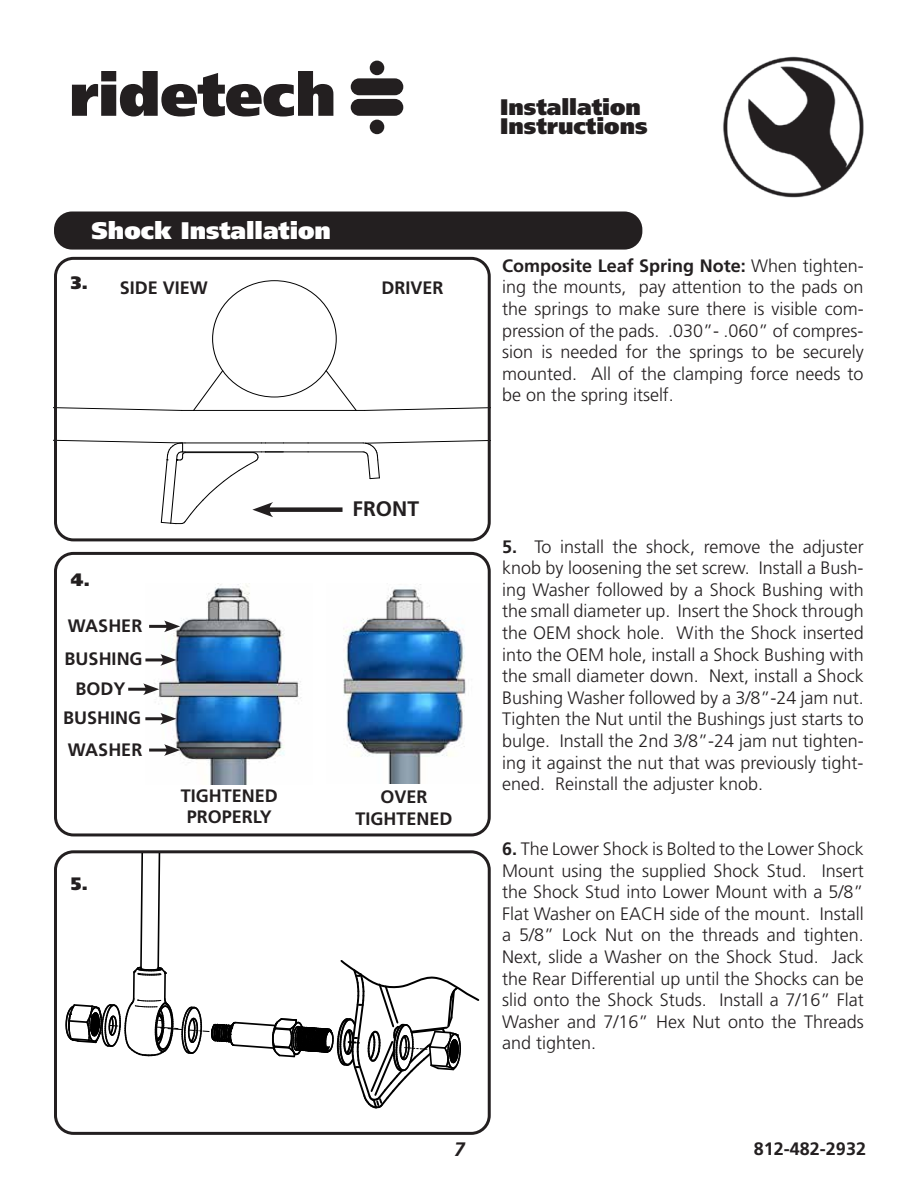
<style>
.page{position:relative;width:918px;height:1188px;background:#fff}
.page>*{position:absolute;margin:0;border:0;box-sizing:border-box;transform-origin:0 0}
.t1{font:900 24px "Frutiger LT Pro";color:#fff}
.t2{font:900 22.5px/19.5px "Frutiger LT Pro";color:#231f20}
.t3{font:700 21px "Frutiger LT Pro";color:#231f20}
.t4{font:italic 700 19.5px "Frutiger LT Pro";color:#231f20}
.t5{font:300 18px/21.6px "Frutiger LT Pro";color:#231f20;text-align:justify}
.t6{font:700 18px/21.6px "Frutiger LT Pro";color:#231f20;text-align:center}
.t7{font:900 18px "Frutiger LT Pro";color:#231f20}
.s1{font-weight:700}
</style>
<div class="page">
<img style="left:723px;top:56px;width:141px;height:142px">
<svg style="left:72px;top:71px;width:261px;height:46px"></svg>
<div style="left:351px;top:78px;width:52px;height:17px;background:#231f20;border-radius:8px"></div>
<div style="left:351px;top:99px;width:52px;height:17px;background:#231f20;border-radius:8px"></div>
<div style="left:370px;top:61px;width:14px;height:14px;background:#231f20;border-radius:50%"></div>
<div style="left:370px;top:120px;width:14px;height:14px;background:#231f20;border-radius:50%"></div>
<hr style="left:308px;top:451px;width:55px;height:1px;background:#000">
<hr style="left:308px;top:443px;width:55px;height:1px;background:#000">
<svg style="left:363px;top:440px;width:124px;height:40px"></svg>
<hr style="left:182px;top:410px;width:183px;height:1px;background:#000">
<svg style="left:364px;top:407px;width:123px;height:4px"></svg>
<svg style="left:58px;top:407px;width:125px;height:4px"></svg>
<svg style="left:325px;top:370px;width:32px;height:41px"></svg>
<svg style="left:192px;top:370px;width:32px;height:41px"></svg>
<div style="left:54px;top:552px;width:437px;height:284px;border:3px solid #231f20;border-radius:18px"></div>
<div style="left:54px;top:212px;width:588px;height:38px;background:#231f20;border-radius:18px"></div>
<div style="left:54px;top:257px;width:437px;height:284px;border:3px solid #231f20;border-radius:18px"></div>
<div style="left:265px;top:507px;width:78px;height:5px;background:#231f20"></div>
<svg style="left:54px;top:436px;width:254px;height:88px"></svg>
<div style="left:54px;top:850px;width:437px;height:285px;border:3px solid #231f20;border-radius:18px"></div>
<img style="left:343px;top:584px;width:123px;height:199px">
<img style="left:146px;top:584px;width:155px;height:200px">
<hr style="left:145px;top:658px;width:21px;height:3px;background:#231f20">
<svg style="left:160px;top:654px;width:16px;height:12px"></svg>
<hr style="left:145px;top:717px;width:21px;height:3px;background:#231f20">
<svg style="left:160px;top:713px;width:16px;height:12px"></svg>
<hr style="left:128px;top:688px;width:21px;height:3px;background:#231f20">
<svg style="left:143px;top:683px;width:16px;height:12px"></svg>
<hr style="left:149px;top:749px;width:21px;height:3px;background:#231f20">
<svg style="left:164px;top:744px;width:16px;height:12px"></svg>
<hr style="left:149px;top:625px;width:21px;height:3px;background:#231f20">
<svg style="left:164px;top:621px;width:16px;height:11px"></svg>
<svg style="left:65px;top:854px;width:414px;height:254px"></svg>
<h1 class="t1" style="left:92px;top:215px;width:241px">Shock Installation</h1>
<p class="t7" style="left:71px;top:271px;width:19px">3.</p>
<p class="t6" style="left:120px;top:277px;width:90px">SIDE VIEW</p>
<p class="t6" style="left:381px;top:277px;width:64px">DRIVER</p>
<p class="t7" style="left:71px;top:569px;width:21px">4.</p>
<p class="t3" style="left:353px;top:497px;width:68px">FRONT</p>
<p class="t6" style="left:68px;top:615px;width:76px">WASHER</p>
<p class="t6" style="left:65px;top:648px;width:79px">BUSHING</p>
<p class="t6" style="left:76px;top:678px;width:52px">BODY</p>
<p class="t6" style="left:63px;top:707px;width:79px">BUSHING</p>
<p class="t6" style="left:68px;top:739px;width:76px">WASHER</p>
<p class="t7" style="left:71px;top:873px;width:19px">5.</p>
<p class="t6" style="left:181px;top:785px;width:99px">TIGHTENED<br>PROPERLY</p>
<p class="t6" style="left:356px;top:786px;width:99px">OVER<br>TIGHTENED</p>
<p class="t2" style="left:500px;top:97px;width:149px">Installation<br>Instructions</p>
<p class="t5" style="left:502px;top:255px;width:363px"><span class="s1">Composite Leaf Spring Note:</span> When tighten&shy;ing the mounts, pay attention to the pads on the springs to make sure there is visible com&shy;pression of the pads. .030”- .060” of compres&shy;sion is needed for the springs to be securely mounted. All of the clamping force needs to be on the spring itself.</p>
<p class="t5" style="left:502px;top:536px;width:363px"><span class="s1">5.</span> To install the shock, remove the adjuster knob by loosening the set screw. Install a Bush&shy;ing Washer followed by a Shock Bushing with the small diameter up. Insert the Shock through the OEM shock hole. With the Shock inserted into the OEM hole, install a Shock Bushing with the small diameter down. Next, install a Shock Bushing Washer followed by a 3/8”-24 jam nut.<br>Tighten the Nut until the Bushings just starts to bulge. Install the 2nd 3/8”-24 jam nut tighten&shy;ing it against the nut that was previously tight&shy;ened. Reinstall the adjuster knob.</p>
<p class="t5" style="left:502px;top:838px;width:363px"><span class="s1">6.</span> The Lower Shock is Bolted to the Lower Shock Mount using the supplied Shock Stud. Insert the Shock Stud into Lower Mount with a 5/8” Flat Washer on EACH side of the mount. Install a 5/8” Lock Nut on the threads and tighten.<br>Next, slide a Washer on the Shock Stud. Jack the Rear Differential up until the Shocks can be slid onto the Shock Studs. Install a 7/16” Flat Washer and 7/16” Hex Nut onto the Threads and tighten.</p>
<p class="t4" style="left:454px;top:1138px;width:12px">7</p>
<p class="t6" style="left:754px;top:1138px;width:114px">812-482-2932</p>
</div>
